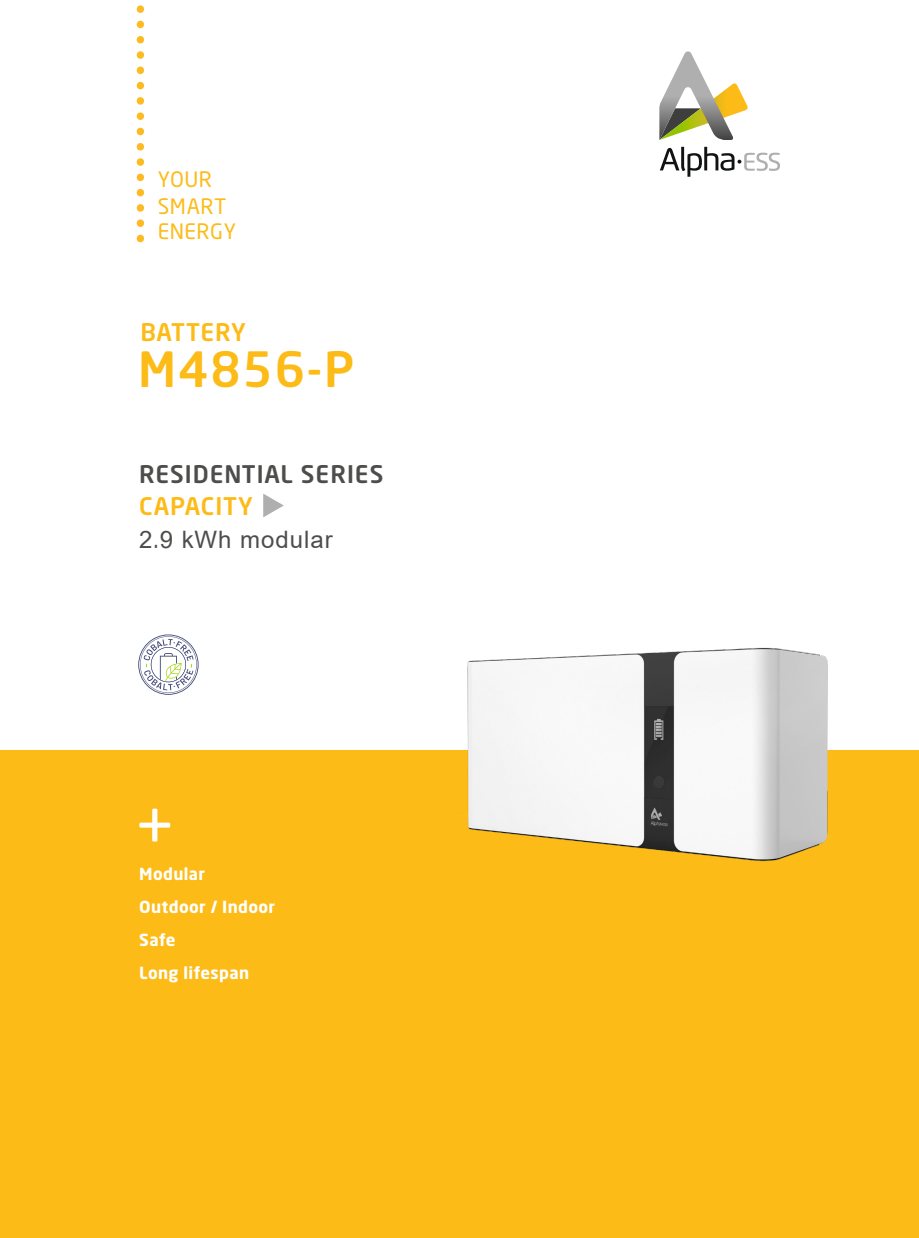
<style>
.page{position:relative;width:919px;height:1238px;background:#fff}
.page>*{position:absolute;margin:0;border:0;box-sizing:border-box;transform-origin:0 0}
.t1{font:500 48px "Neo Sans Std";letter-spacing:.04em;color:#fcbb16}
.t2{font:500 24px "Neo Sans Std";letter-spacing:.04em;color:#4d4d4c}
.t3{font:24px "Arial";letter-spacing:.04em;color:#4d4d4c}
.t4{font:500 24px "Neo Sans Std";letter-spacing:.04em;color:#fcbb16}
.t5{font:500 24px "Neo Sans Std";letter-spacing:.02em;color:#fcbb16}
.t6{font:21px "Neo Sans Std";letter-spacing:.02em;color:#fcbb16}
.t7{font:700 16.5px/33.2px "Neo Sans Std";letter-spacing:.02em;color:#fff}
.s1{font-family:"Neo Sans Std"}
</style>
<div class="page">
<div style="left:0;top:750px;width:918px;height:487px;background:#fcbb16"></div>
<svg style="left:137px;top:9px;width:7px;height:234px"></svg>
<svg style="left:139px;top:808px;width:31px;height:33px"></svg>
<svg style="left:263px;top:493px;width:21px;height:24px"></svg>
<svg style="left:659px;top:147px;width:121px;height:30px"></svg>
<svg style="left:659px;top:51px;width:89px;height:89px"></svg>
<img style="left:464px;top:647px;width:364px;height:214px">
<svg style="left:138px;top:634px;width:60px;height:60px"></svg>
<p class="t6" style="left:158px;top:166px;width:55px">YOUR</p>
<p class="t6" style="left:158px;top:219px;width:80px">ENERGY</p>
<p class="t6" style="left:158px;top:193px;width:70px">SMART</p>
<h2 class="t5" style="left:140px;top:317px;width:107px">BATTERY</h2>
<h1 class="t1" style="left:138px;top:339px;width:217px">M4856-P</h1>
<h2 class="t2" style="left:139px;top:459px;width:245px">RESIDENTIAL SERIES</h2>
<h2 class="t4" style="left:139px;top:491px;width:115px">CAPACITY</h2>
<h2 class="t3" style="left:139px;top:522px;width:195px">2<span class="s1">.</span>9 kWh modular</h2>
<p class="t7" style="left:139px;top:856px;width:137px">Modular<br>Outdoor / Indoor<br>Safe<br>Long lifespan</p>
</div>
